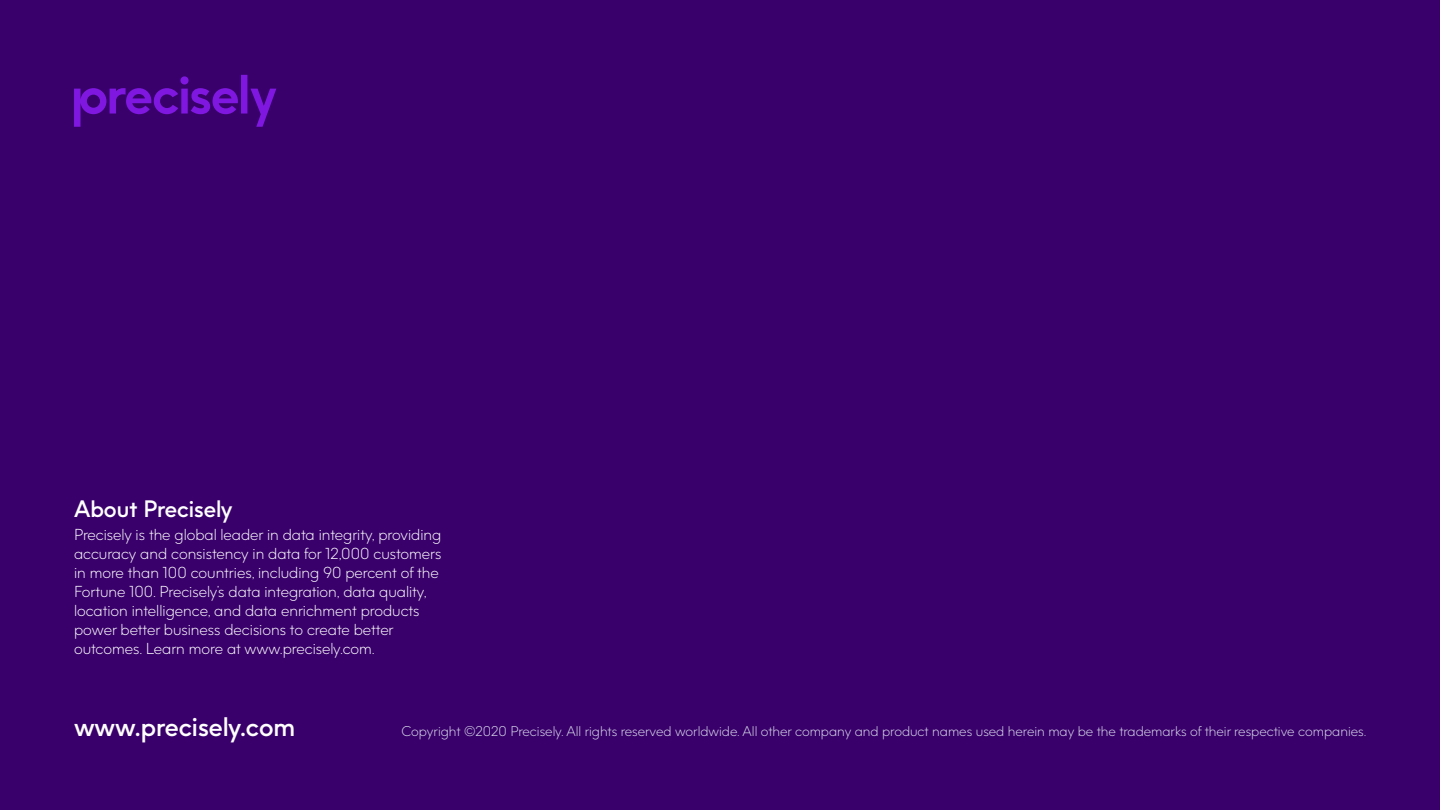
<style>
.page{position:relative;width:1440px;height:810px;background:#39006b}
.page>*{position:absolute;margin:0;border:0;box-sizing:border-box;transform-origin:0 0}
.t1{font:600 25.42px "Precisely";color:#fff}
.Heading_03{font:600 22.5px "Precisely";color:#fff}
.t2{font:300 15px/19px "Precisely";color:#fff}
.t3{font:300 13.35px "Precisely";color:#d9dbeb}
</style>
<div class="page">
<svg style="left:74px;top:75px;width:202px;height:52px"></svg>
<p class="Heading_03" style="left:74px;top:494px;width:160px">About Precisely</p>
<p class="t2" style="left:74px;top:525px;width:369px">Precisely is the global leader in data integrity, providing accuracy and consistency in data for 12,000 customers in more than 100 countries, including 90 percent of the Fortune 100. Precisely’s data integration, data quality, location intelligence, and data enrichment products power better business decisions to create better outcomes. Learn more at www.precisely.com.</p>
<p class="t1" style="left:74px;top:710px;width:223px">www.precisely.com</p>
<p class="t3" style="left:402px;top:722px;width:966px">Copyright ©2020 Precisely. All rights reserved worldwide. All other company and product names used herein may be the trademarks of their respective companies.</p>
</div>
